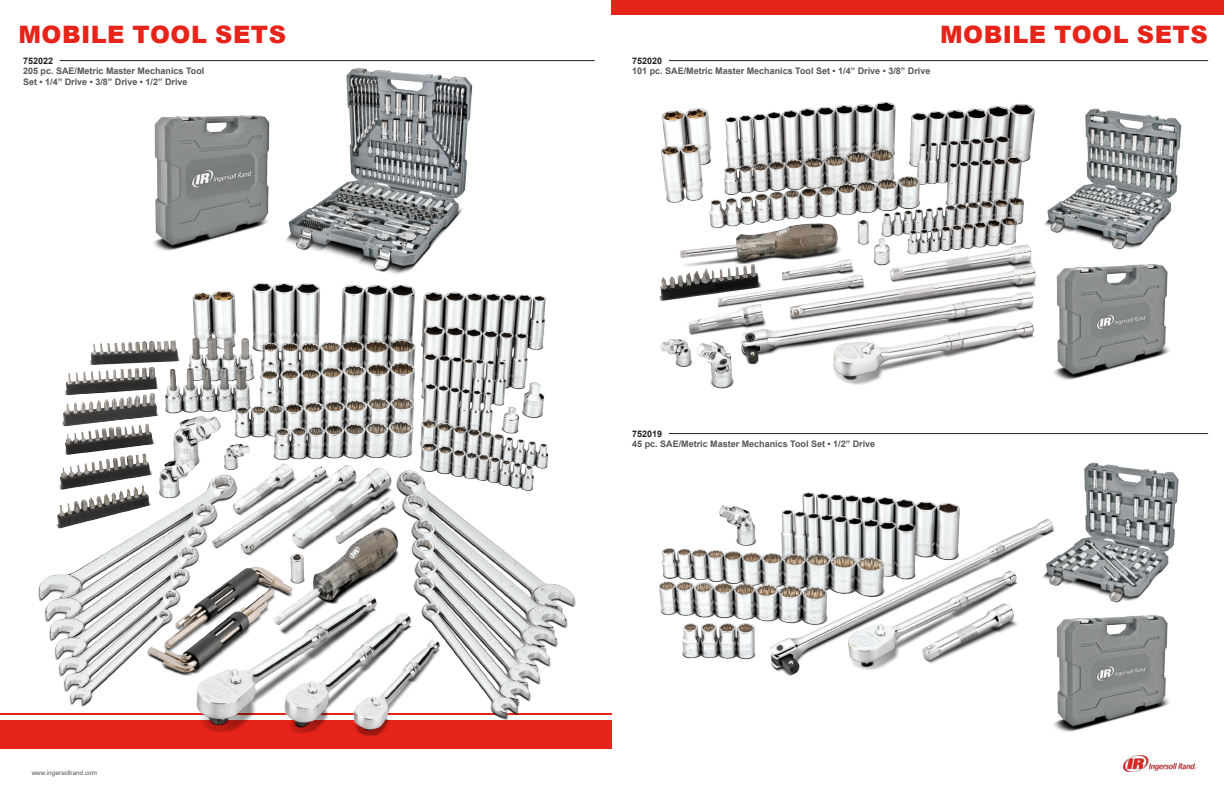
<style>
.page{position:relative;width:1224px;height:792px;background:#fff}
.page>*{position:absolute;margin:0;border:0;box-sizing:border-box;transform-origin:0 0}
.t1{font:900 24px "Arial";letter-spacing:.02em;color:#e72419}
.t2{font:700 9px/10.8px "Arial";color:#54555a}
.t3{font:700 9px "Arial";color:#231f20}
.t4{font:6.4px "Arial";color:#54555a}
</style>
<div class="page">
<hr style="left:669px;top:60px;width:539px;height:1px;background:#231f20">
<hr style="left:669px;top:433px;width:539px;height:1px;background:#231f20">
<img style="left:659px;top:102px;width:377px;height:287px">
<img style="left:659px;top:492px;width:380px;height:184px">
<img style="left:1044px;top:108px;width:138px;height:142px">
<img style="left:1039px;top:462px;width:140px;height:141px">
<img style="left:1053px;top:264px;width:117px;height:116px">
<img style="left:1053px;top:615px;width:117px;height:117px">
<img style="left:1124px;top:756px;width:72px;height:15px">
<div style="left:611px;top:0;width:613px;height:15px;background:#e72419"></div>
<div style="left:0;top:720px;width:612px;height:28px;background:#e72419"></div>
<hr style="left:0;top:713px;width:611px;height:2px;background:#e72419">
<hr style="left:60px;top:60px;width:534px;height:1px;background:#231f20">
<img style="left:38px;top:283px;width:538px;height:454px">
<img style="left:153px;top:115px;width:117px;height:136px">
<img style="left:286px;top:68px;width:187px;height:207px">
<h1 class="t1" style="left:18px;top:17px;width:269px">MOBILE TOOL SETS</h1>
<h1 class="t1" style="left:940px;top:17px;width:269px">MOBILE TOOL SETS</h1>
<p class="t3" style="left:23px;top:54px;width:32px">752022</p>
<p class="t2" style="left:23px;top:66px;width:183px">205 pc. SAE/Metric Master Mechanics Tool<br>Set • 1/4” Drive • 3/8” Drive • 1/2” Drive</p>
<p class="t4" style="left:32px;top:768px;width:67px">www.ingersollrand.com</p>
<p class="t3" style="left:632px;top:54px;width:32px">752020</p>
<p class="t2" style="left:632px;top:66px;width:300px">101 pc. SAE/Metric Master Mechanics Tool Set • 1/4” Drive • 3/8” Drive</p>
<p class="t3" style="left:632px;top:427px;width:32px">752019</p>
<p class="t2" style="left:632px;top:439px;width:245px">45 pc. SAE/Metric Master Mechanics Tool Set • 1/2” Drive</p>
</div>
